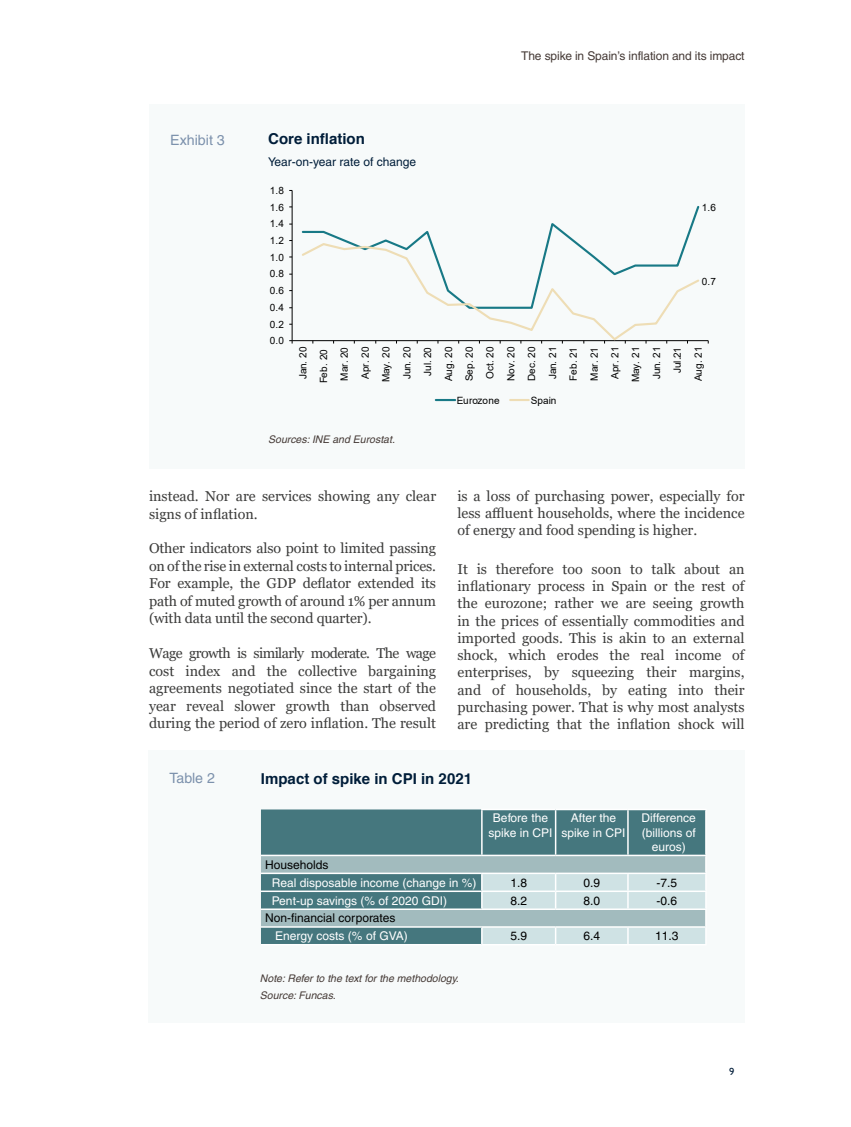
<style>
.page{position:relative;width:851px;height:1127px;background:#fff}
.page>*{position:absolute;margin:0;border:0;box-sizing:border-box;transform-origin:0 0}
.t1{font:700 15px "Helvetica";color:#001d39}
.t2{font:14.25px/17.2px "Georgia";color:#3c3c3b;text-align:justify}
.t3{font:14.25px "Helvetica";color:#7c91ac}
.t4{font:12px/14.4px "Helvetica";color:#fff;text-align:center}
.t5{font:12px "Helvetica";color:#000}
.t6{font:12px "Helvetica";letter-spacing:-.01em;color:#453a36}
.t7{font:12px "Helvetica";color:#001d39}
.t8{font:italic 10.5px/16.8px "Helvetica";color:#453a36}
.t9{font:500 10.5px "Gill Sans MT Std";color:#001d39}
.t10{font:10.05px "Arial";letter-spacing:.015em;color:#000}
</style>
<div class="page">
<div style="left:149px;top:104px;width:595px;height:365px;background:#f7fafa"></div>
<hr style="left:292px;top:190px;width:1px;height:151px;background:#000">
<hr style="left:292px;top:340px;width:416px;height:1px;background:#000">
<svg style="left:301px;top:206px;width:399px;height:36px"></svg>
<svg style="left:300px;top:242px;width:401px;height:100px"></svg>
<svg style="left:436px;top:399px;width:19px;height:2px"></svg>
<svg style="left:510px;top:399px;width:18px;height:2px"></svg>
<div style="left:148px;top:750px;width:596px;height:273px;background:#f7fafa"></div>
<svg style="left:261px;top:809px;width:445px;height:135px;background:#7fa3a7"></svg>
<hr style="left:261px;top:855px;width:221px;height:1px;background:#fff">
<hr style="left:482px;top:855px;width:73px;height:1px;background:#fff">
<hr style="left:555px;top:855px;width:73px;height:1px;background:#fff">
<hr style="left:482px;top:872px;width:73px;height:2px;background:#fff">
<hr style="left:555px;top:872px;width:73px;height:2px;background:#fff">
<hr style="left:628px;top:855px;width:78px;height:1px;background:#fff">
<hr style="left:628px;top:872px;width:78px;height:2px;background:#fff">
<p class="t3" style="left:170px;top:131px;width:56px">Exhibit 3</p>
<p class="t1" style="left:268px;top:129px;width:98px">Core inflation</p>
<p class="t7" style="left:268px;top:155px;width:150px">Year-on-year rate of change</p>
<p class="t10" style="left:270px;top:183px;width:16px">1.8</p>
<p class="t10" style="left:270px;top:200px;width:16px">1.6</p>
<p class="t10" style="left:270px;top:217px;width:16px">1.4</p>
<p class="t10" style="left:270px;top:234px;width:16px">1.2</p>
<p class="t10" style="left:270px;top:250px;width:16px">1.0</p>
<p class="t10" style="left:270px;top:267px;width:16px">0.8</p>
<p class="t10" style="left:270px;top:284px;width:16px">0.6</p>
<p class="t10" style="left:270px;top:300px;width:16px">0.4</p>
<p class="t10" style="left:270px;top:317px;width:16px">0.2</p>
<p class="t10" style="left:270px;top:334px;width:16px">0.0</p>
<p class="t6" style="left:521px;top:49px;width:225px">The spike in Spain’s inflation and its impact</p>
<p class="t10" style="left:701px;top:200px;width:16px">1.6</p>
<p class="t10" style="left:701px;top:274px;width:16px">0.7</p>
<p class="t10" style="left:296px;top:379px;width:34px;rotate:-90deg">Jan. 20</p>
<p class="t10" style="left:316px;top:383px;width:35px;rotate:-90deg">Feb. 20</p>
<p class="t10" style="left:337px;top:380px;width:35px;rotate:-90deg">Mar. 20</p>
<p class="t10" style="left:358px;top:379px;width:34px;rotate:-90deg">Apr. 20</p>
<p class="t10" style="left:379px;top:382px;width:37px;rotate:-90deg">May. 20</p>
<p class="t10" style="left:400px;top:379px;width:34px;rotate:-90deg">Jun. 20</p>
<p class="t10" style="left:420px;top:376px;width:31px;rotate:-90deg">Jul. 20</p>
<p class="t10" style="left:441px;top:381px;width:36px;rotate:-90deg">Aug. 20</p>
<p class="t10" style="left:462px;top:381px;width:36px;rotate:-90deg">Sep. 20</p>
<p class="t10" style="left:483px;top:379px;width:34px;rotate:-90deg">Oct. 20</p>
<p class="t10" style="left:504px;top:381px;width:36px;rotate:-90deg">Nov. 20</p>
<p class="t10" style="left:524px;top:381px;width:36px;rotate:-90deg">Dec. 20</p>
<p class="t10" style="left:545px;top:379px;width:34px;rotate:-90deg">Jan. 21</p>
<p class="t10" style="left:566px;top:380px;width:35px;rotate:-90deg">Feb. 21</p>
<p class="t10" style="left:587px;top:380px;width:35px;rotate:-90deg">Mar. 21</p>
<p class="t10" style="left:608px;top:379px;width:34px;rotate:-90deg">Apr. 21</p>
<p class="t10" style="left:628px;top:382px;width:37px;rotate:-90deg">May. 21</p>
<p class="t10" style="left:649px;top:379px;width:34px;rotate:-90deg">Jun. 21</p>
<p class="t10" style="left:670px;top:373px;width:28px;rotate:-90deg">Jul.21</p>
<p class="t10" style="left:691px;top:381px;width:36px;rotate:-90deg">Aug. 21</p>
<p class="t10" style="left:457px;top:393px;width:44px">Eurozone</p>
<p class="t10" style="left:531px;top:393px;width:27px">Spain</p>
<p class="t8" style="left:268px;top:431px;width:128px">Sources: INE and Eurostat.</p>
<p class="t2" style="left:149px;top:487px;width:288px">instead. Nor are services showing any clear signs of inflation.</p>
<p class="t2" style="left:149px;top:540px;width:288px">Other indicators also point to limited passing on of the rise in external costs to internal prices.<br>For example, the GDP deflator extended its path of muted growth of around 1% per annum (with data until the second quarter).</p>
<p class="t2" style="left:149px;top:645px;width:288px">Wage growth is similarly moderate. The wage cost index and the collective bargaining agreements negotiated since the start of the year reveal slower growth than observed during the period of zero inflation. The result</p>
<p class="t2" style="left:457px;top:488px;width:288px">is a loss of purchasing power, especially for less affluent households, where the incidence of energy and food spending is higher.</p>
<p class="t2" style="left:457px;top:561px;width:288px">It is therefore too soon to talk about an inflationary process in Spain or the rest of the eurozone; rather we are seeing growth in the prices of essentially commodities and imported goods. This is akin to an external shock, which erodes the real income of enterprises, by squeezing their margins, and of households, by eating into their purchasing power. That is why most analysts are predicting that the inflation shock will</p>
<p class="t3" style="left:169px;top:769px;width:47px">Table 2</p>
<p class="t1" style="left:261px;top:769px;width:212px">Impact of spike in CPI in 2021</p>
<p class="t4" style="left:488px;top:811px;width:65px">Before the spike in CPI</p>
<p class="t4" style="left:561px;top:811px;width:65px">After the spike in CPI</p>
<p class="t4" style="left:641px;top:811px;width:56px">Difference (billions of euros)</p>
<p class="t5" style="left:265px;top:857px;width:65px">Households</p>
<p class="t4" style="left:272px;top:875px;width:206px">Real disposable income (change in %)</p>
<p class="t5" style="left:510px;top:875px;width:18px">1.8</p>
<p class="t5" style="left:583px;top:875px;width:18px">0.9</p>
<p class="t5" style="left:656px;top:875px;width:22px">-7.5</p>
<p class="t4" style="left:272px;top:893px;width:177px">Pent-up savings (% of 2020 GDI)</p>
<p class="t5" style="left:510px;top:893px;width:18px">8.2</p>
<p class="t5" style="left:583px;top:893px;width:18px">8.0</p>
<p class="t5" style="left:656px;top:893px;width:22px">-0.6</p>
<p class="t5" style="left:265px;top:911px;width:132px">Non-financial corporates</p>
<p class="t4" style="left:275px;top:929px;width:134px">Energy costs (% of GVA)</p>
<p class="t5" style="left:510px;top:929px;width:18px">5.9</p>
<p class="t5" style="left:583px;top:929px;width:18px">6.4</p>
<p class="t5" style="left:655px;top:929px;width:25px">11.3</p>
<p class="t8" style="left:260px;top:970px;width:200px">Note: Refer to the text for the methodology.<br>Source: Funcas.</p>
<p class="t9" style="left:729px;top:1065px;width:7px">9</p>
</div>
